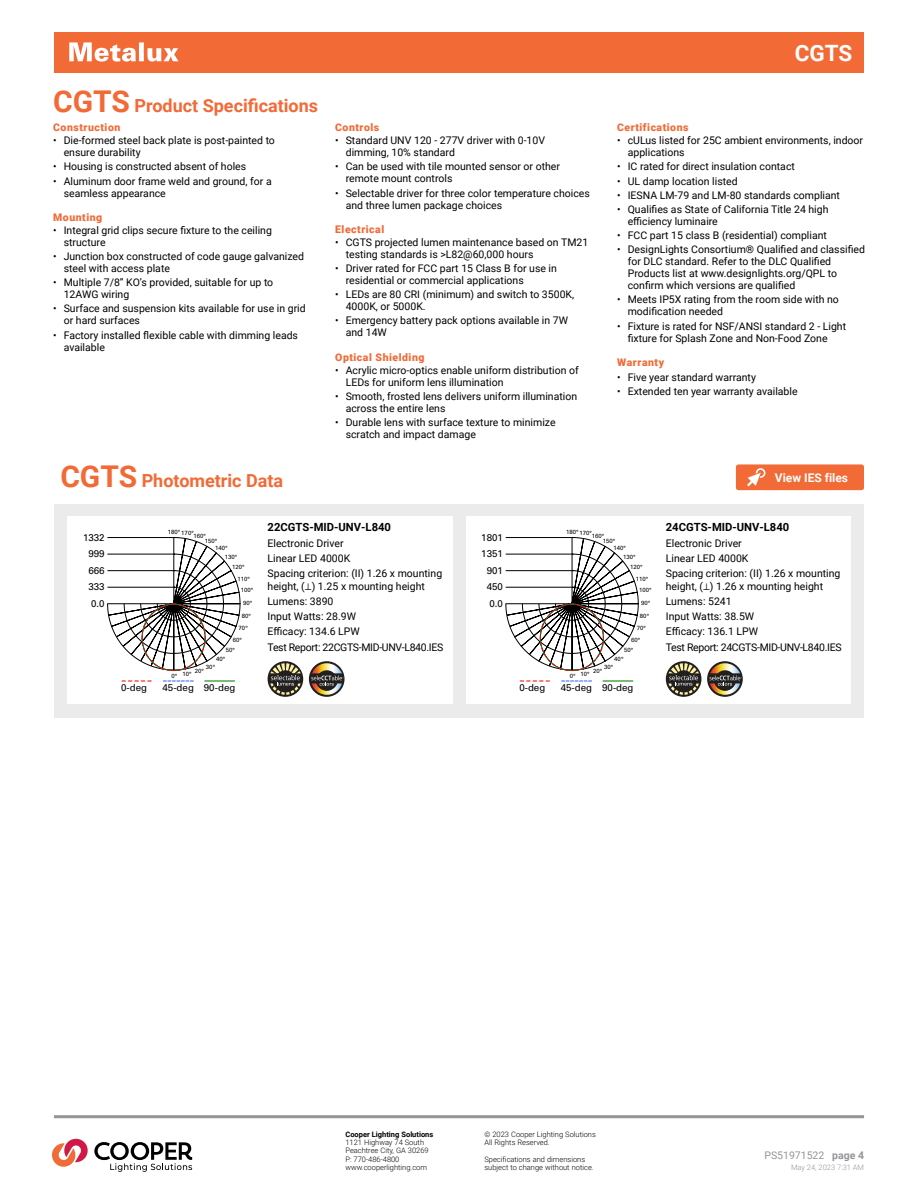
<style>
.page{position:relative;width:918px;height:1188px;background:#fff}
.page>*{position:absolute;margin:0;border:0;box-sizing:border-box;transform-origin:0 0}
.t1{font:700 22.5px "Roboto";color:#fff}
.t2{font:700 18px "Roboto";color:#f26a36}
.t3{font:700 12px "Roboto";color:#fff}
.t4{font:700 11.25px "Roboto";color:#000}
.t5{font:10.5px/12px "Roboto";color:#000}
.t6{font:900 10.5px "Roboto";letter-spacing:.05em;color:#f26a36}
.t7{font:10.5px "Roboto";color:#939598}
.t8{font:9.75px/16.5px "Univers LT Std";color:#000;text-align:justify}
.t9{font:300 7.5px/8.2px "Roboto";color:#000}
.t10{font:700 7.5px "Roboto";color:#000}
.t11{font:300 7.5px "Roboto";color:#939598}
.t12{font:6px/4.8px "Univers LT Std";color:#000}
.s1{font-size:30px}
.s2{font-weight:700}
</style>
<div class="page">
<div style="left:54px;top:32px;width:810px;height:41px;background:#f26a36"></div>
<hr style="left:54px;top:1115px;width:810px;height:3px;background:#939598">
<svg style="left:52px;top:1138px;width:140px;height:34px"></svg>
<svg style="left:69px;top:42px;width:110px;height:20px"></svg>
<div style="left:54px;top:504px;width:810px;height:214px;background:#ebebec"></div>
<div style="left:736px;top:464px;width:128px;height:26px;background:#f26a36;border-radius:2px"></div>
<svg style="left:747px;top:468px;width:18px;height:18px"></svg>
<div style="left:68px;top:516px;width:198px;height:188px;background:#fff"></div>
<svg style="left:122px;top:680px;width:30px;height:2px"></svg>
<svg style="left:163px;top:680px;width:30px;height:2px"></svg>
<hr style="left:205px;top:680px;width:30px;height:2px;background:#008000">
<svg style="left:107px;top:537px;width:133px;height:135px"></svg>
<div style="left:261px;top:516px;width:191px;height:188px;background:#fff"></div>
<div style="left:466px;top:516px;width:198px;height:188px;background:#fff"></div>
<svg style="left:520px;top:680px;width:30px;height:2px"></svg>
<svg style="left:562px;top:680px;width:30px;height:2px"></svg>
<hr style="left:603px;top:680px;width:30px;height:2px;background:#008000">
<svg style="left:505px;top:537px;width:134px;height:135px"></svg>
<div style="left:659px;top:516px;width:191px;height:188px;background:#fff"></div>
<svg style="left:309px;top:661px;width:36px;height:36px"></svg>
<svg style="left:311px;top:663px;width:32px;height:32px"></svg>
<div style="left:268px;top:661px;width:35px;height:36px;background:#221f1f;border-radius:50%"></div>
<svg style="left:270px;top:662px;width:31px;height:34px"></svg>
<svg style="left:707px;top:661px;width:36px;height:36px"></svg>
<svg style="left:710px;top:663px;width:32px;height:32px"></svg>
<div style="left:666px;top:661px;width:35px;height:36px;background:#221f1f;border-radius:50%"></div>
<svg style="left:668px;top:662px;width:31px;height:34px"></svg>
<h2 class="t2" style="left:53px;top:93px;width:266px"><span class="s1">CGTS</span> Product Specifications</h2>
<p class="t6" style="left:53px;top:120px;width:69px">Construction</p>
<p class="t5" style="left:64px;top:134px;width:213px;text-indent:-10px">• Die-formed steel back plate is post-painted to ensure durability</p>
<p class="t5" style="left:53px;top:160px;width:195px">• Housing is constructed absent of holes</p>
<p class="t5" style="left:64px;top:174px;width:209px;text-indent:-10px">• Aluminum door frame weld and ground, for a seamless appearance</p>
<p class="t6" style="left:53px;top:210px;width:51px">Mounting</p>
<p class="t5" style="left:64px;top:224px;width:210px;text-indent:-10px">• Integral grid clips secure fixture to the ceiling structure</p>
<p class="t5" style="left:64px;top:250px;width:242px;text-indent:-10px">• Junction box constructed of code gauge galvanized steel with access plate</p>
<p class="t5" style="left:64px;top:276px;width:211px;text-indent:-10px">• Multiple 7/8” KO’s provided, suitable for up to<br>12AWG wiring</p>
<p class="t5" style="left:64px;top:302px;width:244px;text-indent:-10px">• Surface and suspension kits available for use in grid or hard surfaces</p>
<p class="t5" style="left:64px;top:328px;width:236px;line-height:12.6px;text-indent:-10px">• Factory installed flexible cable with dimming leads available</p>
<p class="t6" style="left:335px;top:120px;width:46px">Controls</p>
<p class="t5" style="left:346px;top:134px;width:201px;text-indent:-10px">• Standard UNV 120 - 277V driver with 0-10V dimming, 10% standard</p>
<p class="t5" style="left:346px;top:160px;width:216px;text-indent:-10px">• Can be used with tile mounted sensor or other remote mount controls</p>
<p class="t5" style="left:346px;top:186px;width:246px;text-indent:-10px">• Selectable driver for three color temperature choices and three lumen package choices</p>
<p class="t6" style="left:335px;top:222px;width:51px">Electrical</p>
<p class="t5" style="left:346px;top:236px;width:244px;text-indent:-10px">• CGTS projected lumen maintenance based on TM21 testing standards is &gt;L82@60,000 hours</p>
<p class="t5" style="left:346px;top:262px;width:213px;text-indent:-10px">• Driver rated for FCC part 15 Class B for use in residential or commercial applications</p>
<p class="t5" style="left:346px;top:288px;width:230px;text-indent:-10px">• LEDs are 80 CRI (minimum) and switch to 3500K,<br>4000K, or 5000K.</p>
<p class="t5" style="left:346px;top:314px;width:224px;text-indent:-10px">• Emergency battery pack options available in 7W and 14W</p>
<p class="t6" style="left:335px;top:350px;width:91px">Optical Shielding</p>
<p class="t5" style="left:346px;top:364px;width:235px;text-indent:-10px">• Acrylic micro-optics enable uniform distribution of<br>LEDs for uniform lens illumination</p>
<p class="t5" style="left:346px;top:390px;width:233px;text-indent:-10px">• Smooth, frosted lens delivers uniform illumination across the entire lens</p>
<p class="t5" style="left:346px;top:416px;width:211px;text-indent:-10px">• Durable lens with surface texture to minimize scratch and impact damage</p>
<h1 class="t1" style="left:795px;top:38px;width:59px">CGTS</h1>
<p class="t6" style="left:617px;top:120px;width:73px">Certifications</p>
<p class="t5" style="left:628px;top:134px;width:237px;text-indent:-10px">• cULus listed for 25C ambient environments, indoor applications</p>
<p class="t5" style="left:617px;top:160px;width:179px">• IC rated for direct insulation contact</p>
<p class="t5" style="left:617px;top:175px;width:122px">• UL damp location listed</p>
<p class="t5" style="left:617px;top:189px;width:224px">• IESNA LM-79 and LM-80 standards compliant</p>
<p class="t5" style="left:628px;top:203px;width:202px;text-indent:-10px">• Qualifies as State of California Title 24 high efficiency luminaire</p>
<p class="t5" style="left:617px;top:229px;width:211px">• FCC part 15 class B (residential) compliant</p>
<p class="t5" style="left:628px;top:243px;width:239px;text-indent:-10px">• DesignLights Consortium® Qualified and classified for DLC standard. Refer to the DLC Qualified Products list at www.designlights.org/QPL to confirm which versions are qualified</p>
<p class="t5" style="left:628px;top:293px;width:213px;text-indent:-10px">• Meets IP5X rating from the room side with no modification needed</p>
<p class="t5" style="left:628px;top:320px;width:220px;text-indent:-10px">• Fixture is rated for NSF/ANSI standard 2 - Light fixture for Splash Zone and Non-Food Zone</p>
<p class="t6" style="left:617px;top:355px;width:48px">Warranty</p>
<p class="t5" style="left:617px;top:370px;width:140px">• Five year standard warranty</p>
<p class="t5" style="left:617px;top:385px;width:182px">• Extended ten year warranty available</p>
<h2 class="t2" style="left:60px;top:468px;width:224px"><span class="s1">CGTS</span> Photometric Data</h2>
<p class="t3" style="left:775px;top:469px;width:75px">View IES files</p>
<p class="t8" style="left:88px;top:529px;width:18px;text-indent:-5px">1332<br>999<br>666<br>333<br>0.0</p>
<p class="t12" style="left:168px;top:530px;width:27px">180° 170°</p>
<p class="t12" style="left:205px;top:534px;width:14px;text-indent:-11px">160°<br>150°</p>
<p class="t12" style="left:225px;top:543px;width:14px;line-height:9.3px;text-indent:-10px">140°<br>130°</p>
<p class="t12" style="left:232px;top:565px;width:14px">120°</p>
<p class="t12" style="left:238px;top:576px;width:14px">110°</p>
<p class="t12" style="left:241px;top:588px;width:14px">100°</p>
<p class="t12" style="left:243px;top:601px;width:11px">90°</p>
<p class="t12" style="left:242px;top:614px;width:11px">80°</p>
<p class="t12" style="left:239px;top:626px;width:11px">70°</p>
<p class="t12" style="left:226px;top:634px;width:18px;line-height:10.6px;text-indent:7px">60°<br>50°</p>
<p class="t12" style="left:216px;top:657px;width:11px">40°</p>
<p class="t12" style="left:206px;top:664px;width:11px">30°</p>
<p class="t12" style="left:195px;top:668px;width:11px">20°</p>
<p class="t12" style="left:172px;top:672px;width:21px">0° 10°</p>
<p class="t8" style="left:121px;top:679px;width:28px">0-deg</p>
<p class="t8" style="left:162px;top:679px;width:74px">45-deg 90-deg</p>
<p class="t4" style="left:268px;top:520px;width:125px">22CGTS-MID-UNV-L840</p>
<p class="t5" style="left:268px;top:535px;width:176px;line-height:15.3px">Electronic Driver<br>Linear LED 4000K<br>Spacing criterion: (II) 1.26 x mounting</p>
<p class="t5" style="left:268px;top:578px;width:177px;line-height:15.3px">height, (⊥) 1.25 x mounting height<br>Lumens: 3890<br>Input Watts: 28.9W<br>Efficacy: 134.6 LPW<br>Test Report: 22CGTS-MID-UNV-L840.IES</p>
<p class="t8" style="left:481px;top:529px;width:23px;text-align:right">1801<br>1351<br>901<br>450<br>0.0</p>
<p class="t12" style="left:566px;top:530px;width:27px">180° 170°</p>
<p class="t12" style="left:603px;top:534px;width:14px;text-indent:-11px">160°<br>150°</p>
<p class="t12" style="left:623px;top:543px;width:14px;line-height:9.3px;text-indent:-10px">140°<br>130°</p>
<p class="t12" style="left:630px;top:565px;width:14px">120°</p>
<p class="t12" style="left:636px;top:576px;width:14px">110°</p>
<p class="t12" style="left:639px;top:588px;width:14px">100°</p>
<p class="t12" style="left:641px;top:601px;width:11px">90°</p>
<p class="t12" style="left:640px;top:614px;width:11px">80°</p>
<p class="t12" style="left:637px;top:626px;width:11px">70°</p>
<p class="t12" style="left:624px;top:634px;width:18px;line-height:10.6px;text-indent:7px">60°<br>50°</p>
<p class="t12" style="left:614px;top:657px;width:11px">40°</p>
<p class="t12" style="left:604px;top:664px;width:11px">30°</p>
<p class="t12" style="left:593px;top:668px;width:11px">20°</p>
<p class="t12" style="left:570px;top:672px;width:21px">0° 10°</p>
<p class="t8" style="left:519px;top:679px;width:28px">0-deg</p>
<p class="t8" style="left:561px;top:679px;width:74px">45-deg 90-deg</p>
<p class="t4" style="left:666px;top:520px;width:125px">24CGTS-MID-UNV-L840</p>
<p class="t5" style="left:666px;top:535px;width:176px;line-height:15.3px">Electronic Driver<br>Linear LED 4000K<br>Spacing criterion: (II) 1.26 x mounting</p>
<p class="t5" style="left:666px;top:578px;width:177px;line-height:15.3px">height, (⊥) 1.26 x mounting height<br>Lumens: 5241<br>Input Watts: 38.5W<br>Efficacy: 136.1 LPW<br>Test Report: 24CGTS-MID-UNV-L840.IES</p>
<p class="t10" style="left:345px;top:1129px;width:89px">Cooper Lighting Solutions</p>
<p class="t9" style="left:345px;top:1138px;width:85px">1121 Highway 74 South<br>Peachtree City, GA 30269<br>P: 770-486-4800 www.cooperlighting.com</p>
<p class="t9" style="left:484px;top:1130px;width:113px">© 2023 Cooper Lighting Solutions<br>All Rights Reserved.</p>
<p class="t9" style="left:484px;top:1155px;width:111px">Specifications and dimensions subject to change without notice.</p>
<p class="t7" style="left:764px;top:1148px;width:101px">PS51971522 <span class="s2">page 4</span></p>
<p class="t11" style="left:791px;top:1162px;width:74px">May 24, 2023 7:31 AM</p>
</div>
